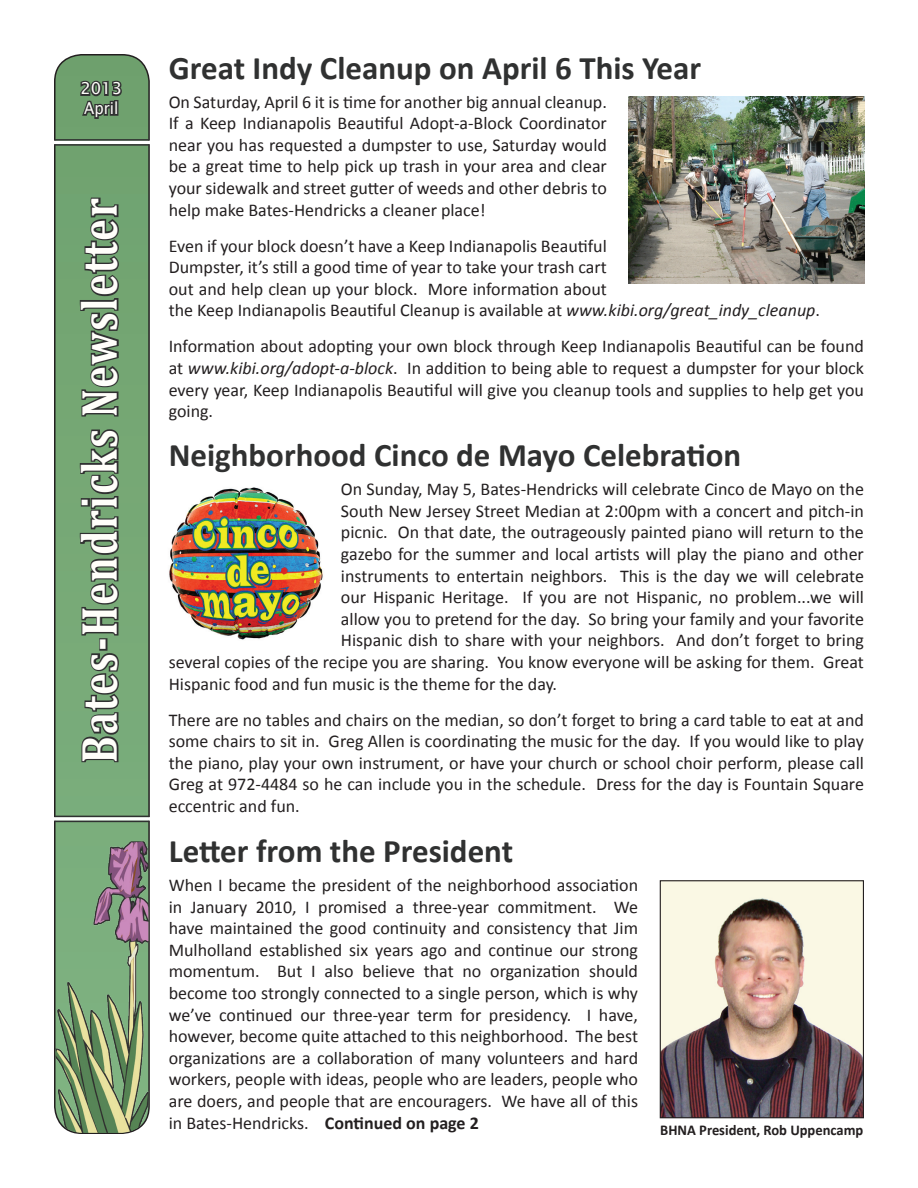
<style>
.page{position:relative;width:918px;height:1188px;background:#fff}
.page>*{position:absolute;margin:0;border:0;box-sizing:border-box;transform-origin:0 0}
.t1{font:700 51px "Cambria";letter-spacing:.04em;color:#fffefa;scale:.8 1}
.t2{font:700 33px "Calibri";color:#303131}
.t3{font:18px/21.6px "Calibri";color:#231f20;text-align:justify}
.t4{font:16.5px/19.8px "Lucida Sans Unicode";color:#fffefa}
.t5{font:700 15px "Calibri";color:#231f20}
.s1{font-style:italic}
.s2{font-weight:700}
</style>
<div class="page">
<div style="left:55px;top:55px;width:94px;height:1062px;background:#76a874"></div>
<div style="left:54px;top:54px;width:96px;height:1080px;border:2px solid #231f20;border-radius:27px"></div>
<hr style="left:52px;top:141px;width:99px;height:3px;background:#fff">
<hr style="left:55px;top:139px;width:94px;height:2px;background:#303131">
<hr style="left:55px;top:144px;width:94px;height:2px;background:#303131">
<svg style="left:54px;top:817px;width:96px;height:4px"></svg>
<hr style="left:55px;top:816px;width:94px;height:1px;background:#303131">
<hr style="left:55px;top:821px;width:94px;height:1px;background:#303131">
<img style="left:56px;top:841px;width:92px;height:292px">
<svg style="left:80px;top:651px;width:41px;height:113px;background:#5a775b"></svg>
<div style="left:99px;top:638px;width:8px;height:13px;border:3px solid #303131"></div>
<svg style="left:78px;top:427px;width:43px;height:210px;background:#5a795a"></svg>
<svg style="left:78px;top:196px;width:44px;height:222px;background:#597959"></svg>
<svg style="left:79px;top:78px;width:45px;height:43px;background:#537053"></svg>
<div style="left:114px;top:100px;width:4px;height:16px;border:3px solid #303131"></div>
<img style="left:629px;top:97px;width:235px;height:186px">
<img style="left:662px;top:882px;width:200px;height:234px">
<div style="left:660px;top:880px;width:204px;height:238px;border:1px solid #231f20"></div>
<img style="left:169px;top:487px;width:154px;height:153px">
<p class="t4" style="left:80px;top:79px;width:43px">2013<br>April</p>
<h1 class="t1" style="left:64px;top:763px;width:707px;rotate:-90deg">Bates-Hendricks Newsletter</h1>
<h2 class="t2" style="left:169px;top:47px;width:534px">Great Indy Cleanup on April 6 This Year</h2>
<p class="t3" style="left:169px;top:91px;width:440px">On Saturday, April 6 it is time for another big annual cleanup.<br>If a Keep Indianapolis Beautiful Adopt-a-Block Coordinator near you has requested a dumpster to use, Saturday would be a great time to help pick up trash in your area and clear your sidewalk and street gutter of weeds and other debris to help make Bates-Hendricks a cleaner place!</p>
<p class="t3" style="left:169px;top:235px;width:653px;text-align:left">Even if your block doesn’t have a Keep Indianapolis Beautiful<br>Dumpster, it’s still a good time of year to take your trash cart<br>out and help clean up your block. More information about<br>the Keep Indianapolis Beautiful Cleanup is available at <span class="s1">www.kibi.org/great_indy_cleanup</span>.</p>
<p class="t3" style="left:169px;top:336px;width:697px">Information about adopting your own block through Keep Indianapolis Beautiful can be found at <span class="s1">www.kibi.org/adopt-a-block</span>. In addition to being able to request a dumpster for your block every year, Keep Indianapolis Beautiful will give you cleanup tools and supplies to help get you going.</p>
<h2 class="t2" style="left:169px;top:434px;width:574px">Neighborhood Cinco de Mayo Celebration</h2>
<p class="t3" style="left:341px;top:478px;width:525px">On Sunday, May 5, Bates-Hendricks will celebrate Cinco de Mayo on the</p>
<p class="t3" style="left:341px;top:500px;width:525px">South New Jersey Street Median at 2:00pm with a concert and pitch-in</p>
<p class="t3" style="left:341px;top:522px;width:525px">picnic. On that date, the outrageously painted piano will return to the</p>
<p class="t3" style="left:341px;top:543px;width:524px">gazebo for the summer and local artists will play the piano and other</p>
<p class="t3" style="left:341px;top:565px;width:525px">instruments to entertain neighbors. This is the day we will celebrate</p>
<p class="t3" style="left:341px;top:586px;width:525px">our Hispanic Heritage. If you are not Hispanic, no problem...we will</p>
<p class="t3" style="left:341px;top:608px;width:525px">allow you to pretend for the day. So bring your family and your favorite</p>
<p class="t3" style="left:341px;top:630px;width:525px">Hispanic dish to share with your neighbors. And don’t forget to bring</p>
<p class="t3" style="left:169px;top:651px;width:697px">several copies of the recipe you are sharing. You know everyone will be asking for them. Great</p>
<p class="t3" style="left:169px;top:673px;width:390px">Hispanic food and fun music is the theme for the day.</p>
<p class="t3" style="left:169px;top:709px;width:697px">There are no tables and chairs on the median, so don’t forget to bring a card table to eat at and some chairs to sit in. Greg Allen is coordinating the music for the day. If you would like to play the piano, play your own instrument, or have your church or school choir perform, please call Greg at 972-4484 so he can include you in the schedule. Dress for the day is Fountain Square eccentric and fun.</p>
<h2 class="t2" style="left:169px;top:830px;width:346px">Letter from the President</h2>
<p class="t3" style="left:169px;top:874px;width:471px">When I became the president of the neighborhood association in January 2010, I promised a three-year commitment. We have maintained the good continuity and consistency that Jim Mulholland established six years ago and continue our strong momentum. But I also believe that no organization should become too strongly connected to a single person, which is why we’ve continued our three-year term for presidency. I have, however, become quite attached to this neighborhood. The best organizations are a collaboration of many volunteers and hard workers, people with ideas, people who are leaders, people who are doers, and people that are encouragers. We have all of this in Bates-Hendricks. <span class="s2">Continued on page 2</span></p>
<p class="t5" style="left:660px;top:1120px;width:205px">BHNA President, Rob Uppencamp</p>
</div>
